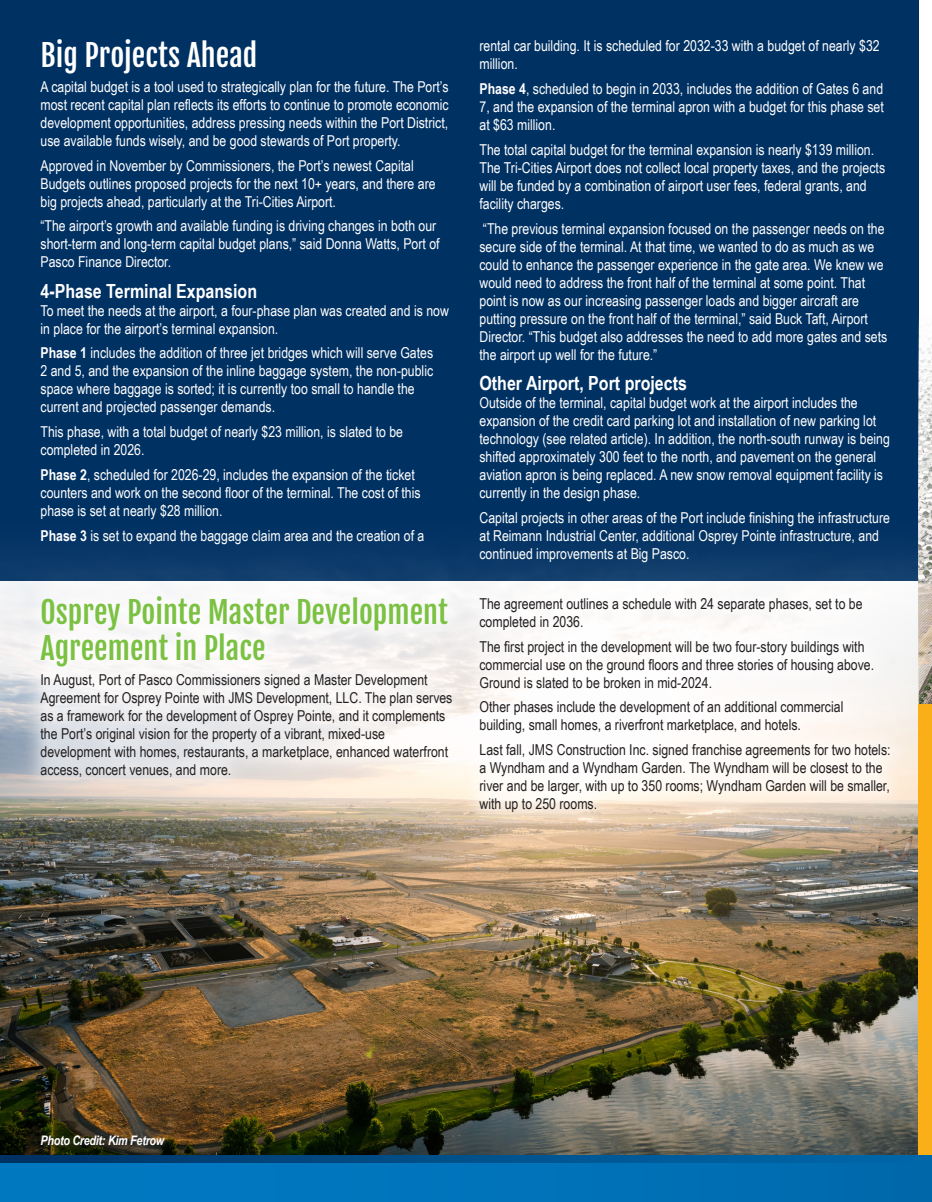
<style>
.page{position:relative;width:932px;height:1202px;background:#fff}
.page>*{position:absolute;margin:0;border:0;box-sizing:border-box;transform-origin:0 0}
.Section_Titles{font:30px/36px "Fjalla One";color:#7bc142}
.Section_Titles-2{font:30px "Fjalla One";color:#fff}
.Mini_Sections{font:700 19.5px "Arial Narrow";color:#fff}
.Main_Body_Text{font:15px/18px "Arial Narrow";color:#fff}
.Main_Body_Text-2{font:15px/18px "Arial Narrow";color:#231f20}
.t1{font:italic 700 13.2px "Arial Narrow";letter-spacing:-.02em;color:#fff}
.s1{font-weight:700}
</style>
<div class="page">
<div style="left:0;top:0;width:918px;height:581px;background:#003163"></div>
<img style="left:918px;top:311px;width:14px;height:393px">
<img style="left:0;top:555px;width:918px;height:600px">
<div style="left:23px;top:578px;width:447px;height:217px;background:#fff;opacity:.75"></div>
<div style="left:927px;top:21px;width:5px;height:315px;background:#fff"></div>
<div style="left:918px;top:704px;width:14px;height:458px;background:#faaf18"></div>
<div style="left:461px;top:579px;width:446px;height:251px;background:#fff;opacity:.75"></div>
<div style="left:40px;top:1135px;width:129px;height:14px;background:#231f20;opacity:.75"></div>
<div style="left:0;top:1162px;width:932px;height:40px;background:linear-gradient(to right,#007bc5,#006aad)"></div>
<svg style="left:0;top:1155px;width:932px;height:7px;background:#004e88"></svg>
<p class="Section_Titles-2" style="left:40px;top:37px;width:218px">Big Projects Ahead</p>
<p class="Main_Body_Text" style="left:40px;top:77px;width:409px;text-align:justify">A capital budget is a tool used to strategically plan for the future. The Port’s most recent capital plan reflects its efforts to continue to promote economic development opportunities, address pressing needs within the Port District, use available funds wisely, and be good stewards of Port property.</p>
<p class="Main_Body_Text" style="left:40px;top:156px;width:396px">Approved in November by Commissioners, the Port’s newest Capital<br>Budgets outlines proposed projects for the next 10+ years, and there are big projects ahead, particularly at the Tri-Cities Airport.</p>
<p class="Main_Body_Text" style="left:40px;top:216px;width:400px">“The airport’s growth and available funding is driving changes in both our short-term and long-term capital budget plans,” said Donna Watts, Port of<br>Pasco Finance Director.</p>
<p class="Mini_Sections" style="left:40px;top:276px;width:218px">4-Phase Terminal Expansion</p>
<p class="Main_Body_Text" style="left:40px;top:301px;width:410px">To meet the needs at the airport, a four-phase plan was created and is now in place for the airport’s terminal expansion.</p>
<p class="Main_Body_Text" style="left:40px;top:343px;width:394px"><span class="s1">Phase 1</span> includes the addition of three jet bridges which will serve Gates 2 and 5, and the expansion of the inline baggage system, the non-public space where baggage is sorted; it is currently too small to handle the current and projected passenger demands.</p>
<p class="Main_Body_Text" style="left:40px;top:422px;width:364px">This phase, with a total budget of nearly $23 million, is slated to be completed in 2026.</p>
<p class="Main_Body_Text" style="left:40px;top:465px;width:381px"><span class="s1">Phase 2</span>, scheduled for 2026-29, includes the expansion of the ticket counters and work on the second floor of the terminal. The cost of this phase is set at nearly $28 million.</p>
<p class="Main_Body_Text" style="left:40px;top:526px;width:385px"><span class="s1">Phase 3</span> is set to expand the baggage claim area and the creation of a</p>
<p class="Section_Titles" style="left:40px;top:594px;width:409px">Osprey Pointe Master Development<br>Agreement in Place</p>
<p class="Main_Body_Text-2" style="left:40px;top:670px;width:413px">In August, Port of Pasco Commissioners signed a Master Development Agreement for Osprey Pointe with JMS Development, LLC. The plan serves as a framework for the development of Osprey Pointe, and it complements the Port’s original vision for the property of a vibrant, mixed-use development with homes, restaurants, a marketplace, enhanced waterfront access, concert venues, and more.</p>
<p class="Main_Body_Text" style="left:479px;top:37px;width:402px">rental car building. It is scheduled for 2032-33 with a budget of nearly $32 million.</p>
<p class="Main_Body_Text" style="left:479px;top:79px;width:406px;text-align:justify"><span class="s1">Phase 4</span>, scheduled to begin in 2033, includes the addition of Gates 6 and 7, and the expansion of the terminal apron with a budget for this phase set at $63 million.</p>
<p class="Main_Body_Text" style="left:479px;top:140px;width:407px">The total capital budget for the terminal expansion is nearly $139 million.<br>The Tri-Cities Airport does not collect local property taxes, and the projects will be funded by a combination of airport user fees, federal grants, and facility charges.</p>
<p class="Main_Body_Text" style="left:479px;top:219px;width:409px">“The previous terminal expansion focused on the passenger needs on the secure side of the terminal. At that time, we wanted to do as much as we could to enhance the passenger experience in the gate area. We knew we would need to address the front half of the terminal at some point. That point is now as our increasing passenger loads and bigger aircraft are putting pressure on the front half of the terminal,” said Buck Taft, Airport Director. “This budget also addresses the need to add more gates and sets the airport up well for the future.”</p>
<p class="Mini_Sections" style="left:479px;top:368px;width:209px">Other Airport, Port projects</p>
<p class="Main_Body_Text" style="left:479px;top:393px;width:412px">Outside of the terminal, capital budget work at the airport includes the expansion of the credit card parking lot and installation of new parking lot technology (see related article). In addition, the north-south runway is being shifted approximately 300 feet to the north, and pavement on the general aviation apron is being replaced. A new snow removal equipment facility is currently in the design phase.</p>
<p class="Main_Body_Text" style="left:479px;top:508px;width:412px">Capital projects in other areas of the Port include finishing the infrastructure at Reimann Industrial Center, additional Osprey Pointe infrastructure, and continued improvements at Big Pasco.</p>
<p class="Main_Body_Text-2" style="left:479px;top:594px;width:384px">The agreement outlines a schedule with 24 separate phases, set to be completed in 2036.</p>
<p class="Main_Body_Text-2" style="left:479px;top:636px;width:396px">The first project in the development will be two four-story buildings with commercial use on the ground floors and three stories of housing above.<br>Ground is slated to be broken in mid-2024.</p>
<p class="Main_Body_Text-2" style="left:479px;top:697px;width:365px">Other phases include the development of an additional commercial building, small homes, a riverfront marketplace, and hotels.</p>
<p class="Main_Body_Text-2" style="left:479px;top:740px;width:412px">Last fall, JMS Construction Inc. signed franchise agreements for two hotels: a Wyndham and a Wyndham Garden. The Wyndham will be closest to the river and be larger, with up to 350 rooms; Wyndham Garden will be smaller, with up to 250 rooms.</p>
<p class="t1" style="left:40px;top:1130px;width:125px">Photo Credit: Kim Fetrow</p>
</div>
